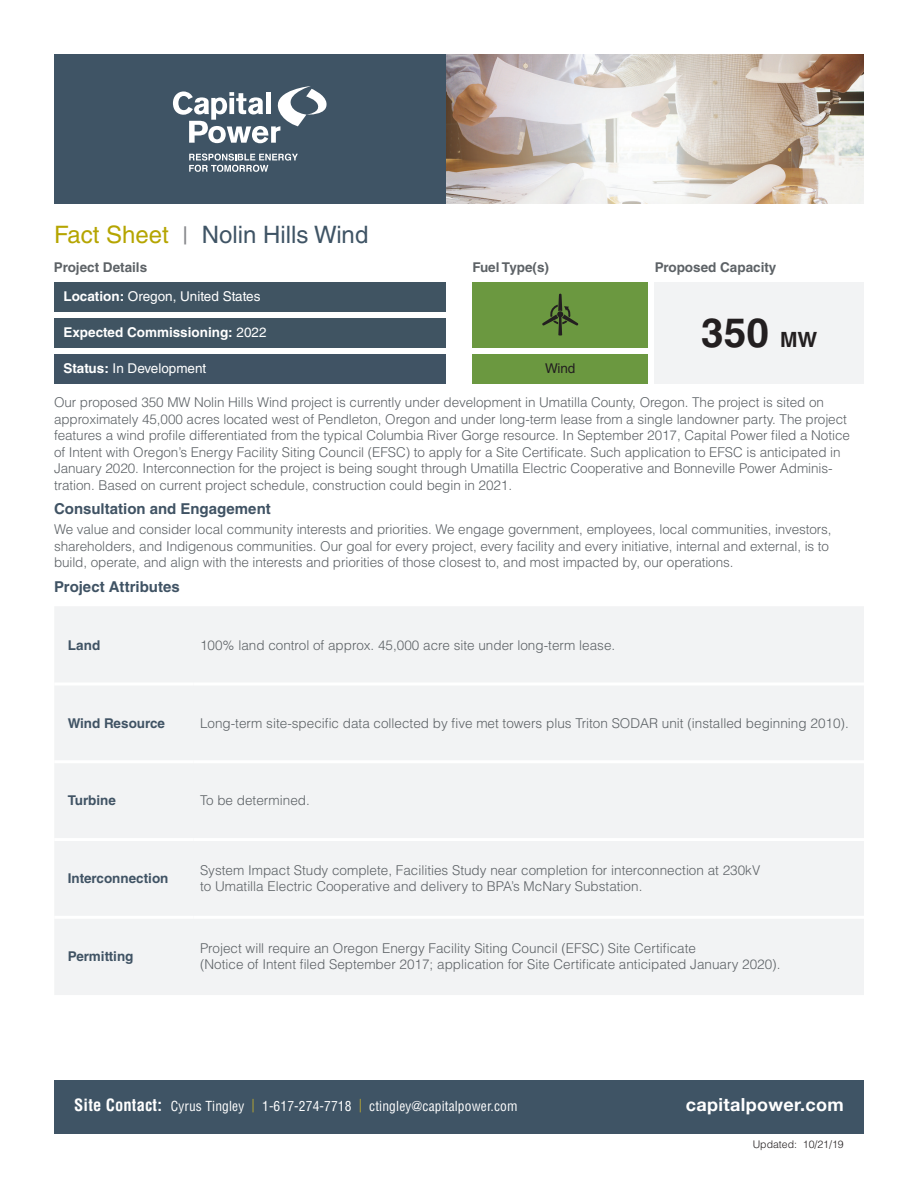
<style>
.page{position:relative;width:918px;height:1188px;background:#fff}
.page>*{position:absolute;margin:0;border:0;box-sizing:border-box;transform-origin:0 0}
.t1{font:700 40.5px "Helvetica LT Std";color:#231f20}
.t2{font:24px "Helvetica LT Std";color:#3f5465}
.t3{font:700 18px "Helvetica Neue";letter-spacing:.02em;color:#fff}
.t4{font:700 15px "Helvetica LT Std";color:#405364}
.t5{font:300 13.5px/16.5px "Helvetica LT Std";letter-spacing:-.005em;color:#5d6266}
.t6{font:condensed 13.5px "Helvetica LT Std";letter-spacing:.01em;color:#fff}
.t7{font:13.5px "Helvetica LT Std";color:#fff}
.t8{font:700 13.5px "Helvetica LT Std";color:#405364}
.t9{font:700 13.5px "Helvetica LT Std";color:#5d6266}
.t10{font:700 13.5px "Helvetica LT Std";color:#fff}
.t11{font:13.5px "Helvetica LT Std";color:#231f20}
.t12{font:300 10.5px "Helvetica LT Std";color:#231f20}
.s1{color:#b5a501}
.s2{color:#898a8e}
.s3{font-weight:700}
.s4{font-weight:400}
.s5{font-size:21px}
.s6{font-weight:700;font-size:16.5px}
.s7{color:#baa731}
</style>
<div class="page">
<div style="left:54px;top:1080px;width:810px;height:54px;background:#3f5465"></div>
<div style="left:472px;top:354px;width:176px;height:29px;background:#6b9840"></div>
<div style="left:655px;top:282px;width:209px;height:101px;background:#f2f3f4"></div>
<div style="left:472px;top:282px;width:176px;height:65px;background:#6b9840"></div>
<svg style="left:542px;top:294px;width:36px;height:42px"></svg>
<div style="left:54px;top:282px;width:392px;height:29px;background:#405462"></div>
<div style="left:54px;top:318px;width:392px;height:29px;background:#405462"></div>
<div style="left:54px;top:354px;width:392px;height:29px;background:#405364"></div>
<img style="left:446px;top:54px;width:418px;height:150px">
<div style="left:54px;top:54px;width:392px;height:150px;background:#3f5465"></div>
<svg style="left:173px;top:86px;width:154px;height:57px"></svg>
<svg style="left:189px;top:154px;width:109px;height:18px"></svg>
<div style="left:55px;top:607px;width:809px;height:388px;background:#f2f3f4"></div>
<hr style="left:54px;top:683px;width:139px;height:3px;background:#fff">
<hr style="left:54px;top:760px;width:139px;height:3px;background:#fff">
<hr style="left:54px;top:838px;width:139px;height:3px;background:#fff">
<hr style="left:54px;top:916px;width:139px;height:3px;background:#fff">
<hr style="left:193px;top:683px;width:671px;height:3px;background:#fff">
<hr style="left:193px;top:760px;width:671px;height:3px;background:#fff">
<hr style="left:193px;top:838px;width:671px;height:3px;background:#fff">
<hr style="left:193px;top:916px;width:671px;height:3px;background:#fff">
<h2 class="t2" style="left:54px;top:221px;width:316px"><span class="s1">Fact Sheet</span> <span class="s2">|</span> Nolin Hills Wind</h2>
<p class="t9" style="left:54px;top:259px;width:95px">Project Details</p>
<p class="t9" style="left:472px;top:259px;width:78px">Fuel Type(s)</p>
<p class="t9" style="left:655px;top:259px;width:123px">Proposed Capacity</p>
<p class="t7" style="left:63px;top:288px;width:199px"><span class="s3">Location:</span> Oregon, United States</p>
<p class="t10" style="left:63px;top:324px;width:205px">Expected Commissioning: <span class="s4">2022</span></p>
<p class="t7" style="left:63px;top:360px;width:144px"><span class="s3">Status:</span> In Development</p>
<p class="t11" style="left:545px;top:360px;width:32px">Wind</p>
<h1 class="t1" style="left:701px;top:308px;width:118px">350 <span class="s5">MW</span></h1>
<p class="t5" style="left:54px;top:394px;width:797px">Our proposed 350 MW Nolin Hills Wind project is currently under development in Umatilla County, Oregon. The project is sited on approximately 45,000 acres located west of Pendleton, Oregon and under long-term lease from a single landowner party. The project features a wind profile differentiated from the typical Columbia River Gorge resource. In September 2017, Capital Power filed a Notice of Intent with Oregon’s Energy Facility Siting Council (EFSC) to apply for a Site Certificate. Such application to EFSC is anticipated in January 2020. Interconnection for the project is being sought through Umatilla Electric Cooperative and Bonneville Power Adminis&shy;tration. Based on current project schedule, construction could begin in 2021.</p>
<p class="t4" style="left:54px;top:500px;width:218px">Consultation and Engagement</p>
<p class="t5" style="left:54px;top:521px;width:779px">We value and consider local community interests and priorities. We engage government, employees, local communities, investors, shareholders, and Indigenous communities. Our goal for every project, every facility and every initiative, internal and external, is to build, operate, and align with the interests and priorities of those closest to, and most impacted by, our operations.</p>
<p class="t4" style="left:54px;top:578px;width:127px">Project Attributes</p>
<p class="t8" style="left:68px;top:637px;width:34px">Land</p>
<p class="t5" style="left:200px;top:637px;width:417px">100% land control of approx. 45,000 acre site under long-term lease.</p>
<p class="t8" style="left:68px;top:715px;width:99px">Wind Resource</p>
<p class="t5" style="left:200px;top:715px;width:650px">Long-term site-specific data collected by five met towers plus Triton SODAR unit (installed beginning 2010).</p>
<p class="t8" style="left:68px;top:793px;width:50px">Turbine</p>
<p class="t5" style="left:200px;top:792px;width:111px">To be determined.</p>
<p class="t8" style="left:68px;top:870px;width:102px">Interconnection</p>
<p class="t5" style="left:200px;top:862px;width:562px">System Impact Study complete, Facilities Study near completion for interconnection at 230kV to Umatilla Electric Cooperative and delivery to BPA’s McNary Substation.</p>
<p class="t8" style="left:68px;top:948px;width:67px">Permitting</p>
<p class="t5" style="left:200px;top:940px;width:582px">Project will require an Oregon Energy Facility Siting Council (EFSC) Site Certificate<br>(Notice of Intent filed September 2017; application for Site Certificate anticipated January 2020).</p>
<p class="t6" style="left:74px;top:1097px;width:445px"><span class="s6">Site Contact:</span> Cyrus Tingley <span class="s7">|</span> 1-617-274-7718 <span class="s7">|</span> ctingley@capitalpower.com</p>
<h3 class="t3" style="left:686px;top:1091px;width:159px">capitalpower.com</h3>
<p class="t12" style="left:753px;top:1137px;width:93px">Updated: 10/21/19</p>
</div>
